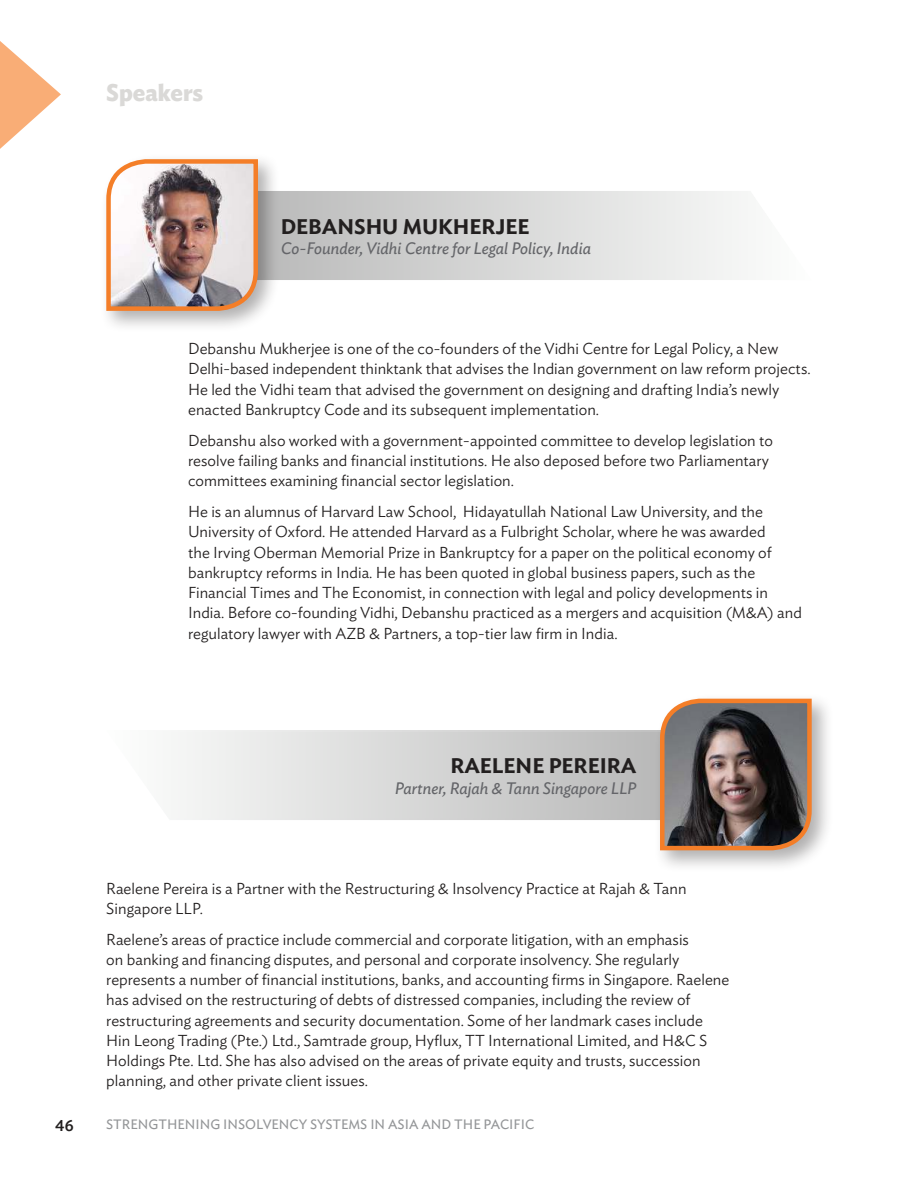
<style>
.page{position:relative;width:918px;height:1188px;background:#fff}
.page>*{position:absolute;margin:0;border:0;box-sizing:border-box;transform-origin:0 0}
.t1{font:700 24px "Ideal Sans";color:#dad9d7;scale:.95 1}
.t2{font:600 21px "Ideal Sans";color:#221f1f}
.t3{font:italic 16.5px "Ideal Sans";color:#646569}
.t4{font:300 15.75px/20.2px "Ideal Sans";letter-spacing:.005em;color:#221f1f}
.t5{font:500 15.75px "Ideal Sans";color:#221f1f}
.t6{font:13.5px "Ideal Sans";color:#939597}
</style>
<div class="page">
<svg style="left:0;top:41px;width:61px;height:108px"></svg>
<div style="left:654px;top:692px;width:180px;height:181px;background:#221f1f;opacity:.35"></div>
<svg style="left:658px;top:696px;width:156px;height:157px"></svg>
<div style="left:100px;top:153px;width:180px;height:180px;background:#221f1f;opacity:.35"></div>
<img style="left:104px;top:157px;width:156px;height:156px">
<h1 class="t1" style="left:106px;top:82px;width:104px">Speakers</h1>
<h2 class="t2" style="left:281px;top:214px;width:250px">DEBANSHU MUKHERJEE</h2>
<p class="t3" style="left:281px;top:241px;width:312px">Co-Founder, Vidhi Centre for Legal Policy, India</p>
<p class="t4" style="left:188px;top:339px;width:624px">Debanshu Mukherjee is one of the co-founders of the Vidhi Centre for Legal Policy, a New Delhi-based independent thinktank that advises the Indian government on law reform projects.<br>He led the Vidhi team that advised the government on designing and drafting India’s newly enacted Bankruptcy Code and its subsequent implementation.</p>
<p class="t4" style="left:188px;top:430px;width:586px">Debanshu also worked with a government-appointed committee to develop legislation to resolve failing banks and financial institutions. He also deposed before two Parliamentary committees examining financial sector legislation.</p>
<p class="t4" style="left:188px;top:502px;width:615px">He is an alumnus of Harvard Law School, Hidayatullah National Law University, and the University of Oxford. He attended Harvard as a Fulbright Scholar, where he was awarded<br>the Irving Oberman Memorial Prize in Bankruptcy for a paper on the political economy of bankruptcy reforms in India. He has been quoted in global business papers, such as the Financial Times and The Economist, in connection with legal and policy developments in India. Before co-founding Vidhi, Debanshu practiced as a mergers and acquisition (M&amp;A) and regulatory lawyer with AZB &amp; Partners, a top-tier law firm in India.</p>
<h2 class="t2" style="left:450px;top:754px;width:188px">RAELENE PEREIRA</h2>
<p class="t3" style="left:395px;top:780px;width:243px">Partner, Rajah &amp; Tann Singapore LLP</p>
<p class="t4" style="left:106px;top:878px;width:582px">Raelene Pereira is a Partner with the Restructuring &amp; Insolvency Practice at Rajah &amp; Tann<br>Singapore LLP.</p>
<p class="t4" style="left:106px;top:929px;width:625px">Raelene’s areas of practice include commercial and corporate litigation, with an emphasis<br>on banking and financing disputes, and personal and corporate insolvency. She regularly represents a number of financial institutions, banks, and accounting firms in Singapore. Raelene has advised on the restructuring of debts of distressed companies, including the review of restructuring agreements and security documentation. Some of her landmark cases include Hin Leong Trading (Pte.) Ltd., Samtrade group, Hyflux, TT International Limited, and H&amp;C S Holdings Pte. Ltd. She has also advised on the areas of private equity and trusts, succession planning, and other private client issues.</p>
<p class="t5" style="left:55px;top:1119px;width:20px">46</p>
<p class="t6" style="left:106px;top:1119px;width:429px">STRENGTHENING INSOLVENCY SYSTEMS IN ASIA AND THE PACIFIC</p>
</div>
